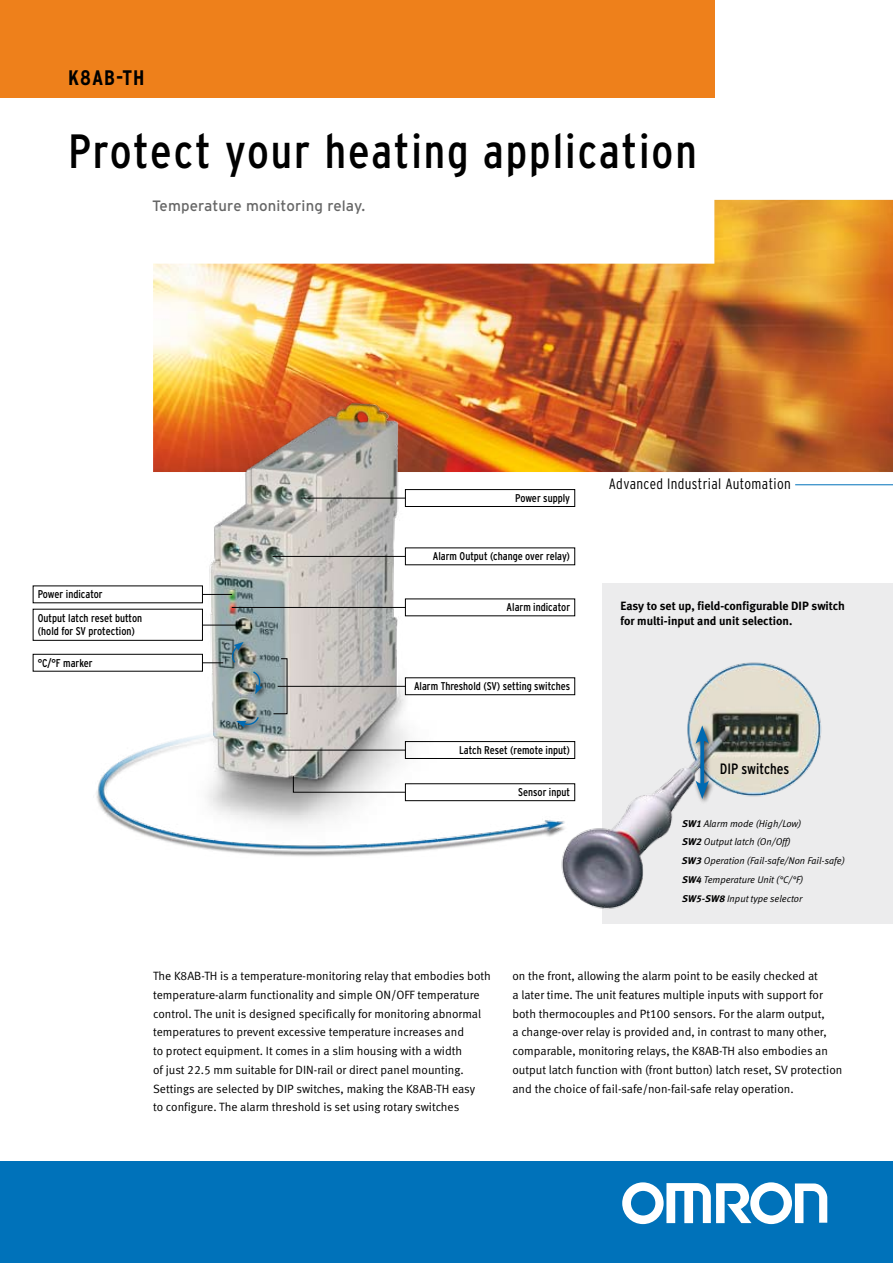
<style>
.page{position:relative;width:893px;height:1263px;background:#fff}
.page>*{position:absolute;margin:0;border:0;box-sizing:border-box;transform-origin:0 0}
.t1{font:condensed 48px "Interstate";letter-spacing:.04em;color:#000}
.t2{font:700 condensed 21px "Interstate";letter-spacing:.05em;color:#000}
.t3{font:300 condensed 15px "Interstate";letter-spacing:.025em;color:#000}
.t4{font:15px "Interstate";letter-spacing:.01em;color:#666}
.t5{font:condensed 15px "Interstate";color:#000}
.t6{font:12px/18.8px "Meta Normal LF";color:#000}
.t7{font:12px/14.4px "Meta Bold LF";color:#000}
.t8{font:condensed 11.25px/23.5px "Interstate";color:#000}
.t9{font:italic 9.75px/19px "Meta Normal LF";color:#000}
.s1{font-family:"Meta Bold LF"}
</style>
<div class="page">
<img style="left:153px;top:200px;width:740px;height:272px">
<div style="left:0;top:0;width:714px;height:98px;background:#ee801b"></div>
<div style="left:0;top:1161px;width:893px;height:102px;background:#0072ba"></div>
<hr style="left:795px;top:484px;width:98px;height:1px;background:#0072ba">
<svg style="left:622px;top:1182px;width:205px;height:42px"></svg>
<img style="left:66px;top:365px;width:676px;height:491px">
<div style="left:229px;top:639px;width:21px;height:30px;background:#000;opacity:.75"></div>
<svg style="left:231px;top:642px;width:13px;height:22px"></svg>
<div style="left:251px;top:669px;width:18px;height:32px;background:#000;opacity:.75"></div>
<svg style="left:252px;top:670px;width:11px;height:24px"></svg>
<div style="left:234px;top:715px;width:32px;height:19px;background:#000;opacity:.75"></div>
<svg style="left:236px;top:715px;width:24px;height:13px"></svg>
<img style="left:553px;top:534px;width:340px;height:390px">
<div style="left:693px;top:723px;width:23px;height:82px;background:#000;opacity:.75"></div>
<svg style="left:700px;top:744px;width:4px;height:36px"></svg>
<svg style="left:695px;top:725px;width:14px;height:19px"></svg>
<svg style="left:695px;top:780px;width:14px;height:19px"></svg>
<div style="left:33px;top:609px;width:170px;height:32px;border:1px solid #000"></div>
<div style="left:405px;top:741px;width:170px;height:18px;border:1px solid #000"></div>
<hr style="left:202px;top:594px;width:30px;height:1px;background:#000">
<hr style="left:203px;top:625px;width:43px;height:1px;background:#000">
<div style="left:405px;top:677px;width:170px;height:18px;border:1px solid #000"></div>
<div style="left:405px;top:489px;width:170px;height:18px;border:1px solid #000"></div>
<hr style="left:278px;top:686px;width:127px;height:1px;background:#000">
<hr style="left:232px;top:607px;width:173px;height:1px;background:#000">
<hr style="left:279px;top:750px;width:127px;height:1px;background:#000">
<hr style="left:273px;top:556px;width:132px;height:1px;background:#000">
<hr style="left:301px;top:498px;width:104px;height:1px;background:#000">
<svg style="left:293px;top:775px;width:113px;height:18px"></svg>
<div style="left:405px;top:783px;width:170px;height:18px;border:1px solid #000"></div>
<div style="left:33px;top:654px;width:170px;height:17px;border:1px solid #000"></div>
<svg style="left:202px;top:662px;width:21px;height:1px"></svg>
<svg style="left:273px;top:658px;width:15px;height:56px"></svg>
<h2 class="t2" style="left:68px;top:66px;width:78px">K8AB-TH</h2>
<h1 class="t1" style="left:68px;top:125px;width:630px">Protect your heating application</h1>
<p class="t4" style="left:152px;top:197px;width:215px">Temperature monitoring relay.</p>
<p class="t8" style="left:38px;top:582px;width:106px">Power indicator<br>Output latch reset button</p>
<p class="t8" style="left:38px;top:619px;width:99px">(hold for SV protection)</p>
<p class="t8" style="left:38px;top:651px;width:57px">°C/°F marker</p>
<p class="t8" style="left:515px;top:486px;width:56px">Power supply</p>
<p class="t8" style="left:433px;top:544px;width:139px">Alarm Output (change over relay)</p>
<p class="t8" style="left:507px;top:595px;width:65px">Alarm indicator</p>
<p class="t8" style="left:414px;top:674px;width:158px">Alarm Threshold (SV) setting switches</p>
<p class="t8" style="left:459px;top:738px;width:113px">Latch Reset (remote input)</p>
<p class="t8" style="left:518px;top:780px;width:53px">Sensor input</p>
<p class="t3" style="left:609px;top:475px;width:184px">Advanced Industrial Automation</p>
<p class="t7" style="left:620px;top:599px;width:226px">Easy to set up, field-configurable DIP switch for multi-input and unit selection.</p>
<p class="t5" style="left:720px;top:760px;width:71px">DIP switches</p>
<p class="t9" style="left:682px;top:814px;width:121px"><span class="s1">SW1</span> Alarm mode (High/Low)</p>
<p class="t9" style="left:682px;top:832px;width:110px"><span class="s1">SW2</span> Output latch (On/Off)</p>
<p class="t9" style="left:682px;top:851px;width:165px"><span class="s1">SW3</span> Operation (Fail-safe/Non Fail-safe)</p>
<p class="t9" style="left:682px;top:870px;width:123px"><span class="s1">SW4</span> Temperature Unit (°C/°F)<br><span class="s1">SW5-SW8</span> Input type selector</p>
<p class="t6" style="left:153px;top:966px;width:339px">The K8AB-TH is a temperature-monitoring relay that embodies both temperature-alarm functionality and simple ON/OFF temperature control. The unit is designed specifically for monitoring abnormal temperatures to prevent excessive temperature increases and<br>to protect equipment. It comes in a slim housing with a width<br>of just 22.5 mm suitable for DIN-rail or direct panel mounting.<br>Settings are selected by DIP switches, making the K8AB-TH easy<br>to configure. The alarm threshold is set using rotary switches</p>
<p class="t6" style="left:512px;top:966px;width:331px">on the front, allowing the alarm point to be easily checked at<br>a later time. The unit features multiple inputs with support for both thermocouples and Pt100 sensors. For the alarm output,<br>a change-over relay is provided and, in contrast to many other, comparable, monitoring relays, the K8AB-TH also embodies an output latch function with (front button) latch reset, SV protection and the choice of fail-safe/non-fail-safe relay operation.</p>
</div>
